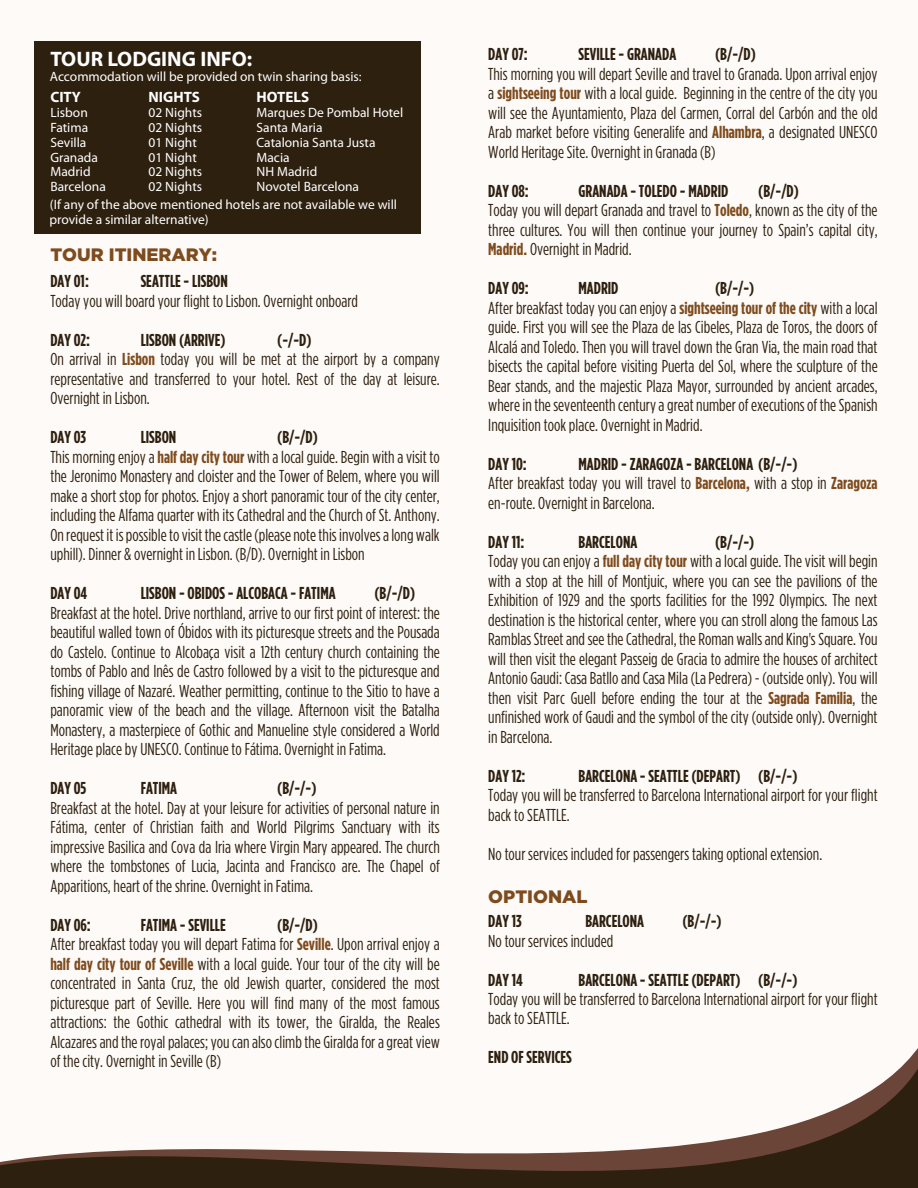
<style>
.page{position:relative;width:918px;height:1188px;background:#fdfaf8}
.page>*{position:absolute;margin:0;border:0;box-sizing:border-box;transform-origin:0 0}
.t1{font:700 21px "Myriad Pro";color:#fff}
.t2{font:900 18px "Gotham";color:#7e4b1d}
.t3{font:17.25px/19.5px "Gotham Condensed";color:#2e200f}
.t4{font:700 17.25px "Gotham Condensed";color:#2e200f}
.t5{font:700 15px "Myriad Pro";color:#fff}
.t6{font:13.5px/15px "Myriad Pro";color:#fff}
.s1{font-weight:700}
.s2{font-weight:700;color:#7e4b1d}
</style>
<div class="page">
<div style="left:34px;top:41px;width:387px;height:193px;background:#2e200f"></div>
<svg style="left:0;top:1048px;width:918px;height:140px"></svg>
<p class="t1" style="left:50px;top:45px;width:203px">TOUR LODGING INFO:</p>
<p class="t6" style="left:50px;top:69px;width:313px">Accommodation will be provided on twin sharing basis:</p>
<p class="t5" style="left:50px;top:87px;width:32px">CITY</p>
<p class="t5" style="left:149px;top:87px;width:53px">NIGHTS</p>
<p class="t5" style="left:257px;top:87px;width:54px">HOTELS</p>
<p class="t6" style="left:50px;top:104px;width:39px">Lisbon</p>
<p class="t6" style="left:149px;top:104px;width:55px">02 Nights</p>
<p class="t6" style="left:257px;top:104px;width:148px">Marques De Pombal Hotel</p>
<p class="t6" style="left:50px;top:119px;width:39px">Fatima</p>
<p class="t6" style="left:149px;top:119px;width:55px">02 Nights</p>
<p class="t6" style="left:257px;top:119px;width:68px">Santa Maria</p>
<p class="t6" style="left:50px;top:134px;width:38px">Sevilla</p>
<p class="t6" style="left:149px;top:134px;width:50px">01 Night</p>
<p class="t6" style="left:257px;top:134px;width:121px">Catalonia Santa Justa</p>
<p class="t6" style="left:50px;top:149px;width:49px">Granada</p>
<p class="t6" style="left:149px;top:149px;width:50px">01 Night</p>
<p class="t6" style="left:257px;top:149px;width:35px">Macia</p>
<p class="t6" style="left:50px;top:164px;width:42px">Madrid</p>
<p class="t6" style="left:149px;top:164px;width:55px">02 Nights</p>
<p class="t6" style="left:257px;top:164px;width:62px">NH Madrid</p>
<p class="t6" style="left:50px;top:179px;width:57px">Barcelona</p>
<p class="t6" style="left:149px;top:179px;width:55px">02 Nights</p>
<p class="t6" style="left:257px;top:179px;width:104px">Novotel Barcelona</p>
<p class="t6" style="left:50px;top:197px;width:349px">(If any of the above mentioned hotels are not available we will provide a similar alternative)</p>
<p class="t2" style="left:50px;top:244px;width:168px">TOUR ITINERARY:</p>
<p class="t4" style="left:50px;top:272px;width:40px">DAY 01:</p>
<p class="t4" style="left:141px;top:272px;width:89px">SEATTLE - LISBON</p>
<p class="t3" style="left:50px;top:291px;width:309px">Today you will board your flight to Lisbon. Overnight onboard</p>
<p class="t4" style="left:50px;top:330px;width:41px">DAY 02:</p>
<p class="t4" style="left:141px;top:330px;width:86px">LISBON (ARRIVE)</p>
<p class="t3" style="left:50px;top:330px;width:391px;text-indent:227px"><span class="s1">(-/-D)<br></span>On arrival in <span class="s2">Lisbon</span> today you will be met at the airport by a company representative and transferred to your hotel. Rest of the day at leisure.<br>Overnight in Lisbon.</p>
<p class="t4" style="left:50px;top:428px;width:37px">DAY 03</p>
<p class="t4" style="left:141px;top:428px;width:37px">LISBON</p>
<p class="t3" style="left:50px;top:427px;width:391px;text-indent:227px"><span class="s1">(B/-/D)<br></span>This morning enjoy a <span class="s2">half day city tour</span> with a local guide. Begin with a visit to the Jeronimo Monastery and cloister and the Tower of Belem, where you will make a short stop for photos. Enjoy a short panoramic tour of the city center, including the Alfama quarter with its Cathedral and the Church of St. Anthony.<br>On request it is possible to visit the castle (please note this involves a long walk uphill). Dinner &amp; overnight in Lisbon. (B/D). Overnight in Lisbon</p>
<p class="t4" style="left:50px;top:584px;width:38px">DAY 04</p>
<p class="t4" style="left:141px;top:584px;width:196px">LISBON - OBIDOS - ALCOBACA - FATIMA</p>
<p class="t4" style="left:374px;top:584px;width:42px">(B/-/D)</p>
<p class="t3" style="left:50px;top:603px;width:391px;text-align:justify">Breakfast at the hotel. Drive northland, arrive to our first point of interest: the beautiful walled town of Óbidos with its picturesque streets and the Pousada do Castelo. Continue to Alcobaça visit a 12th century church containing the tombs of Pablo and Inês de Castro followed by a visit to the picturesque and fishing village of Nazaré. Weather permitting, continue to the Sitio to have a panoramic view of the beach and the village. Afternoon visit the Batalha Monastery, a masterpiece of Gothic and Manueline style considered a World Heritage place by UNESCO. Continue to Fátima. Overnight in Fatima.</p>
<p class="t4" style="left:50px;top:779px;width:37px">DAY 05</p>
<p class="t4" style="left:141px;top:779px;width:38px">FATIMA</p>
<p class="t4" style="left:277px;top:779px;width:41px">(B/-/-)</p>
<p class="t3" style="left:50px;top:798px;width:391px;text-align:justify">Breakfast at the hotel. Day at your leisure for activities of personal nature in Fátima, center of Christian faith and World Pilgrims Sanctuary with its impressive Basilica and Cova da Iria where Virgin Mary appeared. The church where the tombstones of Lucia, Jacinta and Francisco are. The Chapel of Apparitions, heart of the shrine. Overnight in Fatima.</p>
<p class="t4" style="left:50px;top:915px;width:42px">DAY 06:</p>
<p class="t4" style="left:141px;top:915px;width:87px">FATIMA - SEVILLE</p>
<p class="t3" style="left:50px;top:915px;width:391px;text-indent:227px"><span class="s1">(B/-/D)<br></span>After breakfast today you will depart Fatima for <span class="s2">Seville</span>. Upon arrival enjoy a <span class="s2">half day city tour of Seville</span> with a local guide. Your tour of the city will be concentrated in Santa Cruz, the old Jewish quarter, considered the most picturesque part of Seville. Here you will find many of the most famous attractions: the Gothic cathedral with its tower, the Giralda, the Reales Alcazares and the royal palaces; you can also climb the Giralda for a great view of the city. Overnight in Seville (B)</p>
<p class="t4" style="left:488px;top:45px;width:41px">DAY 07:</p>
<p class="t4" style="left:579px;top:45px;width:99px">SEVILLE - GRANADA</p>
<p class="t4" style="left:715px;top:45px;width:42px">(B/-/D)</p>
<p class="t3" style="left:488px;top:64px;width:391px;text-align:justify">This morning you will depart Seville and travel to Granada. Upon arrival enjoy a <span class="s2">sightseeing tour</span> with a local guide. Beginning in the centre of the city you will see the Ayuntamiento, Plaza del Carmen, Corral del Carbón and the old Arab market before visiting Generalife and <span class="s2">Alhambra</span>, a designated UNESCO World Heritage Site. Overnight in Granada (B)</p>
<p class="t4" style="left:488px;top:181px;width:42px">DAY 08:</p>
<p class="t4" style="left:579px;top:181px;width:151px">GRANADA - TOLEDO - MADRID</p>
<p class="t3" style="left:488px;top:181px;width:391px;text-indent:270px"><span class="s1">(B/-/D)<br></span>Today you will depart Granada and travel to <span class="s2">Toledo</span>, known as the city of the three cultures. You will then continue your journey to Spain’s capital city, <span class="s2">Madrid.</span> Overnight in Madrid.</p>
<p class="t4" style="left:488px;top:279px;width:42px">DAY 09:</p>
<p class="t4" style="left:579px;top:279px;width:41px">MADRID</p>
<p class="t3" style="left:488px;top:278px;width:391px;text-indent:227px"><span class="s1">(B/-/-)<br></span>After breakfast today you can enjoy a <span class="s2">sightseeing tour of the city</span> with a local guide. First you will see the Plaza de las Cibeles, Plaza de Toros, the doors of Alcalá and Toledo. Then you will travel down the Gran Via, the main road that bisects the capital before visiting Puerta del Sol, where the sculpture of the Bear stands, and the majestic Plaza Mayor, surrounded by ancient arcades, where in the seventeenth century a great number of executions of the Spanish Inquisition took place. Overnight in Madrid.</p>
<p class="t4" style="left:488px;top:454px;width:40px">DAY 10:</p>
<p class="t3" style="left:488px;top:454px;width:391px;text-indent:90px"><span class="s1">MADRID - ZARAGOZA - BARCELONA (B/-/-)<br></span>After breakfast today you will travel to <span class="s2">Barcelona,</span> with a stop in <span class="s2">Zaragoza </span>en-route. Overnight in Barcelona.</p>
<p class="t4" style="left:488px;top:532px;width:38px">DAY 11:</p>
<p class="t4" style="left:579px;top:532px;width:60px">BARCELONA</p>
<p class="t3" style="left:488px;top:532px;width:391px;text-indent:227px"><span class="s1">(B/-/-)<br></span>Today you can enjoy a <span class="s2">full day city tour</span> with a local guide. The visit will begin with a stop at the hill of Montjuic, where you can see the pavilions of the Exhibition of 1929 and the sports facilities for the 1992 Olympics. The next destination is the historical center, where you can stroll along the famous Las Ramblas Street and see the Cathedral, the Roman walls and King's Square. You will then visit the elegant Passeig de Gracia to admire the houses of architect Antonio Gaudi: Casa Batllo and Casa Mila (La Pedrera) - (outside only). You will then visit Parc Guell before ending the tour at the <span class="s2">Sagrada Familia</span>, the unfinished work of Gaudi and the symbol of the city (outside only). Overnight in Barcelona.</p>
<p class="t4" style="left:488px;top:766px;width:39px">DAY 12:</p>
<p class="t4" style="left:579px;top:766px;width:221px">BARCELONA - SEATTLE (DEPART) (B/-/-)</p>
<p class="t3" style="left:488px;top:785px;width:391px">Today you will be transferred to Barcelona International airport for your flight back to SEATTLE.</p>
<p class="t3" style="left:488px;top:844px;width:336px">No tour services included for passengers taking optional extension.</p>
<p class="t2" style="left:488px;top:886px;width:101px">OPTIONAL</p>
<p class="t4" style="left:488px;top:911px;width:35px">DAY 13</p>
<p class="t4" style="left:585px;top:911px;width:60px">BARCELONA</p>
<p class="t4" style="left:682px;top:911px;width:41px">(B/-/-)</p>
<p class="t3" style="left:488px;top:930px;width:127px">No tour services included</p>
<p class="t4" style="left:488px;top:970px;width:36px">DAY 14</p>
<p class="t4" style="left:579px;top:970px;width:221px">BARCELONA - SEATTLE (DEPART) (B/-/-)</p>
<p class="t3" style="left:488px;top:989px;width:391px">Today you will be transferred to Barcelona International airport for your flight back to SEATTLE.</p>
<p class="t4" style="left:488px;top:1048px;width:85px">END OF SERVICES</p>
</div>
